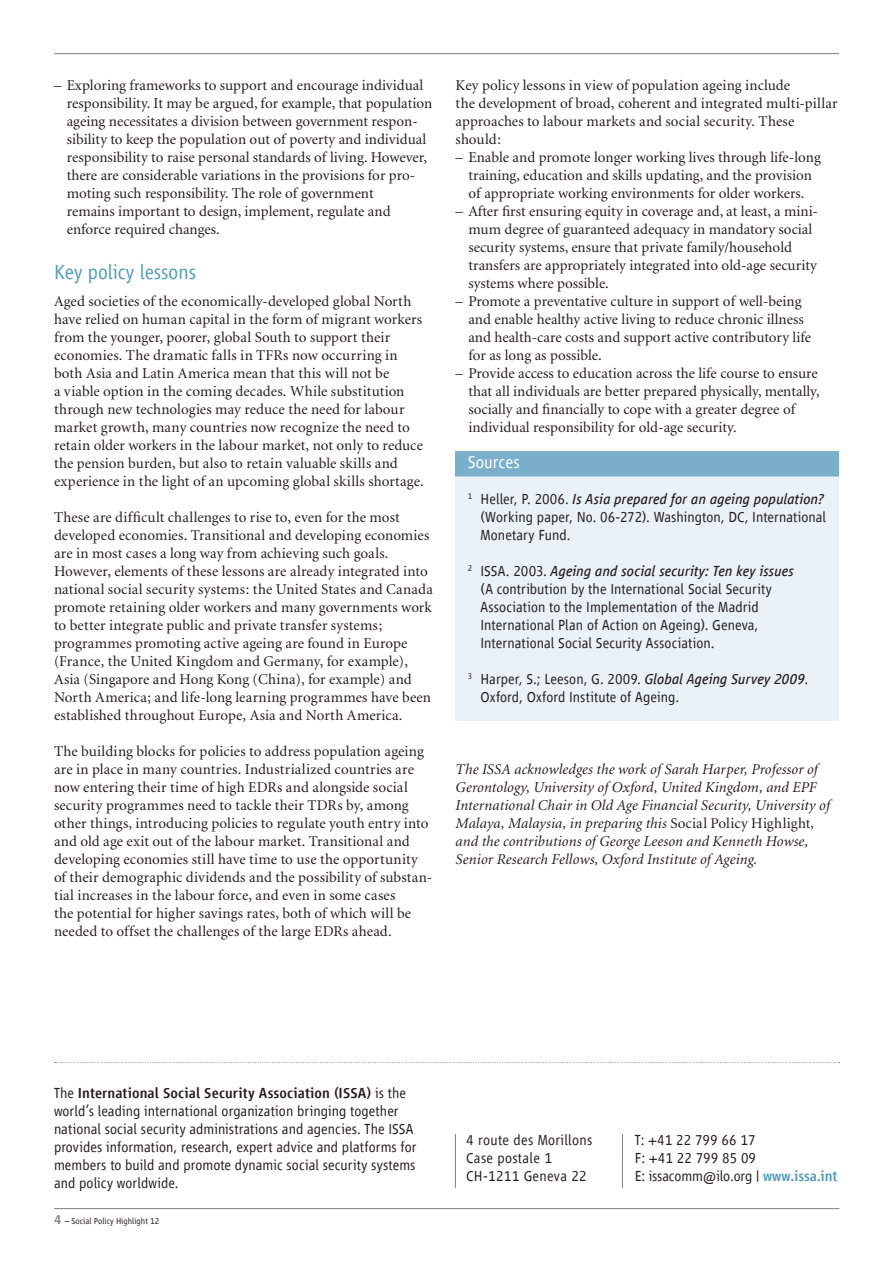
<style>
.page{position:relative;width:893px;height:1263px;background:#fff}
.page>*{position:absolute;margin:0;border:0;box-sizing:border-box;transform-origin:0 0}
.t1{font:300 21px "Vialog LT Com";color:#529cbe}
.t2{font:300 18px "Vialog LT Com";color:#fff}
.t3{font:15px/18px "Minion";color:#231f20}
.t4{font:300 15px/18px "Vialog LT Com";letter-spacing:.005em;color:#231f20}
.t5{font:italic 15px/18px "Minion";letter-spacing:.005em;color:#231f20}
.t6{font:300 9px "Vialog LT Com";color:#231f20}
.s1{font-weight:400;font-style:italic}
.s2{font-style:normal}
.s3{font-weight:500}
.s4{font-weight:500;font-size:13.5px;color:#808083}
.s5{font-weight:500;color:#529cbe}
</style>
<div class="page">
<hr style="left:54px;top:1208px;width:785px;height:1px;background:#808083">
<hr style="left:54px;top:53px;width:785px;height:1px;background:#808083">
<svg style="left:54px;top:1062px;width:786px;height:1px"></svg>
<hr style="left:455px;top:1134px;width:1px;height:54px;background:#808083">
<hr style="left:622px;top:1134px;width:1px;height:54px;background:#808083">
<div style="left:455px;top:453px;width:384px;height:268px;background:#eaf2f7"></div>
<div style="left:455px;top:451px;width:384px;height:25px;background:#7bb0cd"></div>
<p class="t3" style="left:67px;top:77px;width:367px;text-indent:-13px">– Exploring frameworks to support and encourage individual responsibility. It may be argued, for example, that population ageing necessitates a division between government respon&shy;sibility to keep the population out of poverty and individual responsibility to raise personal standards of living. However, there are considerable variations in the provisions for pro&shy;moting such responsibility. The role of government<br>remains important to design, implement, regulate and enforce required changes.</p>
<h1 class="t1" style="left:54px;top:260px;width:144px">Key policy lessons</h1>
<p class="t3" style="left:54px;top:293px;width:371px">Aged societies of the economically-developed global North have relied on human capital in the form of migrant workers from the younger, poorer, global South to support their economies. The dramatic falls in TFRs now occurring in both Asia and Latin America mean that this will not be<br>a viable option in the coming decades. While substitution through new technologies may reduce the need for labour market growth, many countries now recognize the need to retain older workers in the labour market, not only to reduce the pension burden, but also to retain valuable skills and experience in the light of an upcoming global skills shortage.</p>
<p class="t3" style="left:54px;top:509px;width:380px">These are difficult challenges to rise to, even for the most developed economies. Transitional and developing economies are in most cases a long way from achieving such goals.<br>However, elements of these lessons are already integrated into national social security systems: the United States and Canada promote retaining older workers and many governments work to better integrate public and private transfer systems; programmes promoting active ageing are found in Europe (France, the United Kingdom and Germany, for example), Asia (Singapore and Hong Kong (China), for example) and North America; and life-long learning programmes have been established throughout Europe, Asia and North America.</p>
<p class="t3" style="left:54px;top:743px;width:380px">The building blocks for policies to address population ageing are in place in many countries. Industrialized countries are now entering their time of high EDRs and alongside social security programmes need to tackle their TDRs by, among other things, introducing policies to regulate youth entry into and old age exit out of the labour market. Transitional and developing economies still have time to use the opportunity of their demographic dividends and the possibility of substan&shy;tial increases in the labour force, and even in some cases<br>the potential for higher savings rates, both of which will be needed to offset the challenges of the large EDRs ahead.</p>
<p class="t3" style="left:456px;top:77px;width:384px">Key policy lessons in view of population ageing include<br>the development of broad, coherent and integrated multi-pillar approaches to labour markets and social security. These should:</p>
<p class="t3" style="left:456px;top:149px;width:367px;text-align:center">– Enable and promote longer working lives through life-long training, education and skills updating, and the provision<br>of appropriate working environments for older workers.</p>
<p class="t3" style="left:468px;top:203px;width:351px;text-indent:-13px">– After first ensuring equity in coverage and, at least, a mini&shy;mum degree of guaranteed adequacy in mandatory social security systems, ensure that private family/household transfers are appropriately integrated into old-age security systems where possible.</p>
<p class="t3" style="left:468px;top:293px;width:344px;text-indent:-13px">– Promote a preventative culture in support of well-being and enable healthy active living to reduce chronic illness and health-care costs and support active contributory life for as long as possible.</p>
<p class="t3" style="left:468px;top:365px;width:353px;text-indent:-13px">– Provide access to education across the life course to ensure that all individuals are better prepared physically, mentally, socially and financially to cope with a greater degree of individual responsibility for old-age security.</p>
<p class="t2" style="left:468px;top:452px;width:53px">Sources</p>
<p class="t4" style="left:480px;top:490px;width:347px;text-indent:-13px"><sup>1</sup> Heller, P. 2006. <span class="s1">Is Asia prepared for an ageing population? </span>(Working paper, No. 06-272). Washington, DC, International<br>Monetary Fund.</p>
<p class="t4" style="left:480px;top:562px;width:315px;text-indent:-13px"><sup>2</sup> ISSA. 2003. <span class="s1">Ageing and social security: Ten key issues </span>(A contribution by the International Social Security Association to the Implementation of the Madrid International Plan of Action on Ageing). Geneva, International Social Security Association.</p>
<p class="t4" style="left:480px;top:670px;width:329px;text-indent:-13px"><sup>3</sup> Harper, S.; Leeson, G. 2009. <span class="s1">Global Ageing Survey 2009</span>.<br>Oxford, Oxford Institute of Ageing.</p>
<p class="t5" style="left:456px;top:761px;width:376px">The ISSA acknowledges the work of Sarah Harper, Professor of Gerontology, University of Oxford, United Kingdom, and EPF International Chair in Old Age Financial Security, University of Malaya, Malaysia, in preparing this <span class="s2">Social Policy Highlight</span>, and the contributions of George Leeson and Kenneth Howse, Senior Research Fellows, Oxford Institute of Ageing.</p>
<p class="t4" style="left:54px;top:1084px;width:364px">The <span class="s3">International Social Security Association (ISSA)</span> is the world’s leading international organization bringing together national social security administrations and agencies. The ISSA provides information, research, expert advice and platforms for members to build and promote dynamic social security systems and policy worldwide.</p>
<p class="t6" style="left:54px;top:1216px;width:107px"><span class="s4">4</span> – Social Policy Highlight 12</p>
<p class="t4" style="left:466px;top:1131px;width:128px">4 route des Morillons<br>Case postale 1<br>CH-1211 Geneva 22</p>
<p class="t4" style="left:635px;top:1131px;width:204px">T: +41 22 799 66 17<br>F: +41 22 799 85 09<br>E: issacomm@ilo.org | <span class="s5">www.issa.int</span></p>
</div>
